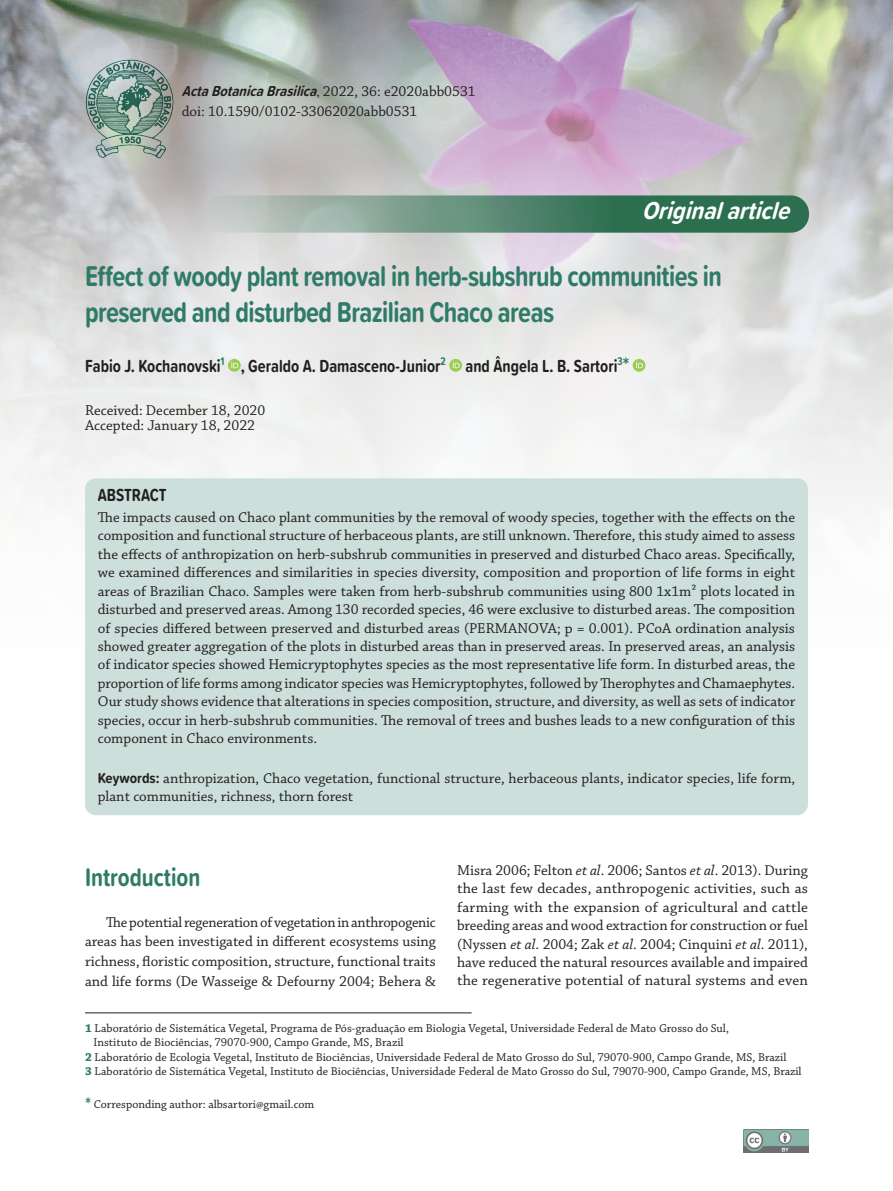
<style>
.page{position:relative;width:893px;height:1191px;background:#fff}
.page>*{position:absolute;margin:0;border:0;box-sizing:border-box;transform-origin:0 0}
.t1{font:700 29.7px/36.5px "Proxima Soft Cond";letter-spacing:-.02em;color:#2f7b67;scale:.91 1}
.t2{font:700 26.4px "Proxima Soft Cond";color:#2f7b67;scale:.91 1}
.t3{font:italic 700 25.5px "Proxima Soft Cond";color:#fff}
.t4{font:700 18.15px "Proxima Soft Cond";color:#231f20;scale:.91 1}
.t5{font:15px/18.5px "Chaparral Pro";color:#231f20;text-align:justify}
.t6{font:italic 700 15px "Proxima Soft Cond";color:#231f20}
.t7{font:12px "Chaparral Pro";color:#231f20}
.s1{font-weight:400;font-style:normal}
.s2{font-family:"Chaparral Pro";font-weight:400;font-style:normal}
.s3{font-size:21.45px;color:#2f7b67}
.s4{font-family:"Proxima Soft Cond";font-weight:700}
.s5{font-style:italic}
.s6{font-weight:700;color:#2f7b67}
.s7{font-weight:700;font-size:15px;color:#2f7b67}
</style>
<div class="page">
<img style="left:743px;top:1129px;width:66px;height:23px">
<img style="left:0;top:0;width:893px;height:815px">
<div style="left:85px;top:478px;width:723px;height:337px;background:#cddfdb;border-radius:11px"></div>
<hr style="left:85px;top:1012px;width:387px;height:1px;background:#231f20">
<svg style="left:203px;top:195px;width:606px;height:38px;background:#65917c"></svg>
<img style="left:82px;top:54px;width:98px;height:111px">
<svg style="left:228px;top:359px;width:13px;height:13px"></svg>
<svg style="left:231px;top:361px;width:7px;height:7px"></svg>
<svg style="left:449px;top:359px;width:13px;height:13px"></svg>
<svg style="left:453px;top:361px;width:7px;height:7px"></svg>
<svg style="left:633px;top:359px;width:12px;height:13px"></svg>
<svg style="left:636px;top:361px;width:7px;height:7px"></svg>
<p class="t6" style="left:182px;top:79px;width:295px">ActaBotanicaBrasilica<span class="s1">,</span> <span class="s2">2 0 2 2 , 3 6 : e 2 0 2 0 a b b 0 5 3 1</span></p>
<p class="t5" style="left:182px;top:103px;width:237px">doi: 10.1590/0102-33062020abb0531</p>
<h3 class="t3" style="left:642px;top:192px;width:158px">Originalarticle</h3>
<h1 class="t1" style="left:85px;top:256px;width:701px">Effect of woody plant removal in herb-subshrub communities in preserved and disturbed Brazilian Chaco areas</h1>
<p class="t4" style="left:85px;top:352px;width:599px">Fabio J. Kochanovski<sup>1</sup> , Geraldo A. Damasceno-Junior<sup>2</sup> and Ângela L. B. Sartori<sup>3</sup><span class="s3">*</span></p>
<p class="t5" style="left:85px;top:403px;width:182px;line-height:15.5px">Received: December 18, 2020<br>Accepted: January 18, 2022</p>
<p class="t4" style="left:98px;top:482px;width:77px">ABSTRACT</p>
<p class="t5" style="left:98px;top:508px;width:699px">The impacts caused on Chaco plant communities by the removal of woody species, together with the effects on the composition and functional structure of herbaceous plants, are still unknown. Therefore, this study aimed to assess the effects of anthropization on herb-subshrub communities in preserved and disturbed Chaco areas. Specifically, we examined differences and similarities in species diversity, composition and proportion of life forms in eight areas of Brazilian Chaco. Samples were taken from herb-subshrub communities using 800 1x1m² plots located in disturbed and preserved areas. Among 130 recorded species, 46 were exclusive to disturbed areas. The composition of species differed between preserved and disturbed areas (PERMANOVA; p = 0.001). PCoA ordination analysis showed greater aggregation of the plots in disturbed areas than in preserved areas. In preserved areas, an analysis of indicator species showed Hemicryptophytes species as the most representative life form. In disturbed areas, the proportion of life forms among indicator species was Hemicryptophytes, followed by Therophytes and Chamaephytes.<br>Our study shows evidence that alterations in species composition, structure, and diversity, as well as sets of indicator species, occur in herb-subshrub communities. The removal of trees and bushes leads to a new configuration of this component in Chaco environments.</p>
<p class="t5" style="left:98px;top:769px;width:699px"><span class="s4">Keywords:</span> anthropization, Chaco vegetation, functional structure, herbaceous plants, indicator species, life form, plant communities, richness, thorn forest</p>
<p class="t5" style="left:457px;top:861px;width:352px">Misra 2006; Felton <span class="s5">et al</span>. 2006; Santos <span class="s5">et al</span>. 2013). During the last few decades, anthropogenic activities, such as farming with the expansion of agricultural and cattle breeding areas and wood extraction for construction or fuel (Nyssen <span class="s5">et al</span>. 2004; Zak <span class="s5">et al</span>. 2004; Cinquini <span class="s5">et al</span>. 2011), have reduced the natural resources available and impaired the regenerative potential of natural systems and even</p>
<p class="t7" style="left:85px;top:1021px;width:645px"><span class="s6">1</span> Laboratório de Sistemática Vegetal, Programa de Pós-graduação em Biologia Vegetal, Universidade Federal de Mato Grosso do Sul,</p>
<p class="t7" style="left:94px;top:1036px;width:312px">Instituto de Biociências, 79070-900, Campo Grande, MS, Brazil</p>
<p class="t7" style="left:85px;top:1050px;width:703px"><span class="s6">2</span> Laboratório de Ecologia Vegetal, Instituto de Biociências, Universidade Federal de Mato Grosso do Sul, 79070-900, Campo Grande, MS, Brazil</p>
<p class="t7" style="left:85px;top:1064px;width:718px"><span class="s6">3</span> Laboratório de Sistemática Vegetal, Instituto de Biociências, Universidade Federal de Mato Grosso do Sul, 79070-900, Campo Grande, MS, Brazil</p>
<p class="t7" style="left:85px;top:1097px;width:231px"><span class="s7">*</span> Corresponding author: albsartori@gmail.com</p>
<h2 class="t2" style="left:85px;top:857px;width:128px">Introduction</h2>
<p class="t5" style="left:85px;top:912px;width:352px;line-height:19.6px;text-indent:21px">The potential regeneration of vegetation in anthropogenic areas has been investigated in different ecosystems using richness, floristic composition, structure, functional traits and life forms (De Wasseige &amp; Defourny 2004; Behera &amp;</p>
</div>
